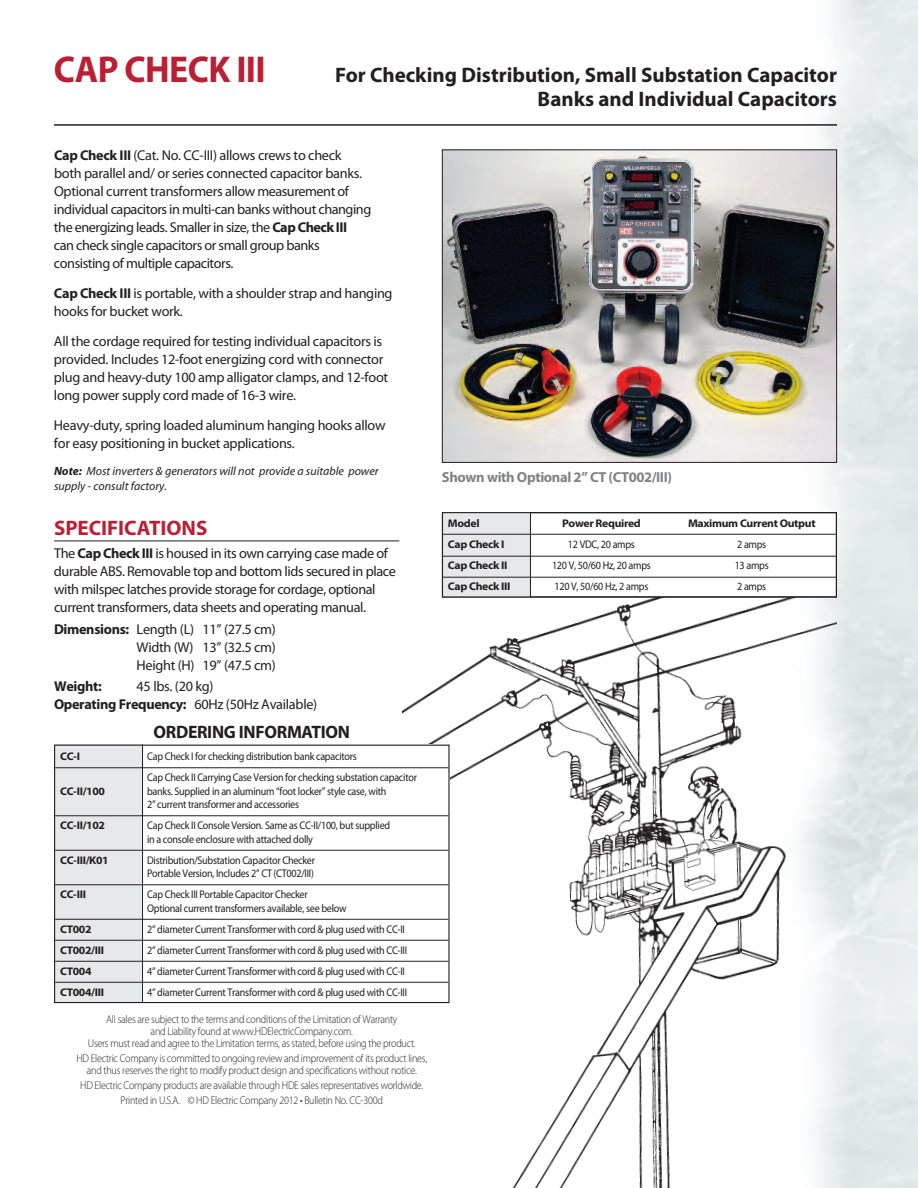
<style>
.page{position:relative;width:918px;height:1188px;background:#fff}
.page>*{position:absolute;margin:0;border:0;box-sizing:border-box;transform-origin:0 0}
.t1{font:700 37.5px "Myriad Pro";letter-spacing:-.015em;color:#ba1f33;scale:.95 1}
.t2{font:700 21px/24px "Myriad Pro";color:#231f20;text-align:right}
.t3{font:700 21px "Myriad Pro";color:#ba1f33}
.t4{font:700 18px "Myriad Pro";letter-spacing:-.015em;color:#231f20}
.t5{font:700 14.55px "Myriad Pro";letter-spacing:-.025em;color:#808285}
.t6{font:14.25px/18px "Myriad Pro";letter-spacing:-.02em;color:#231f20}
.t7{font:700 14.25px "Myriad Pro";letter-spacing:-.02em;color:#231f20}
.t8{font:italic 12px/15px "Myriad Pro";color:#231f20}
.t9{font:300 11.25px/12px "Myriad Pro";letter-spacing:-.025em;color:#231f20;text-align:center;scale:.9 1}
.t10{font:11.1px/13.5px "Myriad Pro";letter-spacing:-.025em;color:#231f20;scale:.91 1}
.t11{font:700 11.1px "Myriad Pro";letter-spacing:-.03em;color:#231f20;scale:1.05 1}
.s1{font-weight:700}
.s2{font-family:"Myriad";font-weight:700}
</style>
<div class="page">
<img style="left:402px;top:571px;width:435px;height:617px">
<hr style="left:54px;top:124px;width:783px;height:2px;background:#231f20">
<hr style="left:54px;top:541px;width:345px;height:1px;background:#231f20">
<div style="left:442px;top:513px;width:394px;height:84px;background:#fff"></div>
<div style="left:54px;top:745px;width:396px;height:258px;background:#fff"></div>
<div style="left:55px;top:745px;width:87px;height:258px;background:#e7e8e9"></div>
<div style="left:442px;top:513px;width:88px;height:84px;background:#e7e8e9"></div>
<div style="left:54px;top:745px;width:396px;height:258px;border:1px solid #231f20"></div>
<hr style="left:55px;top:767px;width:393px;height:1px;background:#231f20">
<hr style="left:55px;top:815px;width:393px;height:1px;background:#231f20">
<hr style="left:55px;top:850px;width:393px;height:1px;background:#231f20">
<hr style="left:55px;top:884px;width:393px;height:1px;background:#231f20">
<hr style="left:55px;top:919px;width:393px;height:1px;background:#231f20">
<hr style="left:55px;top:940px;width:393px;height:1px;background:#231f20">
<hr style="left:55px;top:961px;width:393px;height:1px;background:#231f20">
<hr style="left:55px;top:982px;width:393px;height:1px;background:#231f20">
<hr style="left:142px;top:745px;width:1px;height:258px;background:#231f20">
<hr style="left:530px;top:512px;width:1px;height:85px;background:#231f20">
<div style="left:442px;top:512px;width:395px;height:86px;border:1px solid #231f20"></div>
<hr style="left:443px;top:534px;width:393px;height:1px;background:#231f20">
<hr style="left:443px;top:556px;width:393px;height:1px;background:#231f20">
<hr style="left:443px;top:577px;width:393px;height:1px;background:#231f20">
<img style="left:444px;top:151px;width:391px;height:310px">
<div style="left:442px;top:149px;width:395px;height:314px;border:1px solid #231f20"></div>
<h1 class="t1" style="left:54px;top:55px;width:224px">CAP CHECK III</h1>
<h2 class="t2" style="left:335px;top:65px;width:503px">For Checking Distribution, Small Substation Capacitor<br>Banks and Individual Capacitors</h2>
<p class="t6" style="left:54px;top:148px;width:319px"><span class="s1">Cap Check III</span> (Cat. No. CC-III) allows crews to check both parallel and/ or series connected capacitor banks.<br>Optional current transformers allow measurement of individual capacitors in multi-can banks without changing the energizing leads. Smaller in size, the <span class="s1">Cap Check III<br></span>can check single capacitors or small group banks consisting of multiple capacitors.</p>
<p class="t6" style="left:54px;top:286px;width:340px"><span class="s2">Cap Check III</span> is portable, with a shoulder strap and hanging hooks for bucket work.</p>
<p class="t6" style="left:54px;top:334px;width:336px">All the cordage required for testing individual capacitors is provided. Includes 12-foot energizing cord with connector plug and heavy-duty 100 amp alligator clamps, and 12-foot long power supply cord made of 16-3 wire.</p>
<p class="t6" style="left:54px;top:418px;width:333px">Heavy-duty, spring loaded aluminum hanging hooks allow for easy positioning in bucket applications.</p>
<p class="t8" style="left:54px;top:465px;width:326px"><span class="s1">Note:</span> Most inverters &amp; generators will not provide a suitable power supply - consult factory.</p>
<h2 class="t3" style="left:54px;top:520px;width:155px">SPECIFICATIONS</h2>
<p class="t6" style="left:54px;top:545px;width:343px">The <span class="s1">Cap Check III</span> is housed in its own carrying case made of durable ABS. Removable top and bottom lids secured in place with milspec latches provide storage for cordage, optional current transformers, data sheets and operating manual.</p>
<p class="t6" style="left:137px;top:622px;width:141px;text-align:justify;text-indent:-83px"><span class="s1">Dimensions:</span> Length (L) 11” (27.5 cm)<br>Width (W) 13” (32.5 cm)<br>Height (H) 19” (47.5 cm)</p>
<p class="t7" style="left:54px;top:681px;width:49px">Weight:</p>
<p class="t6" style="left:54px;top:679px;width:265px;text-indent:83px">45 lbs. (20 kg)<br><span class="s1">Operating Frequency:</span> 60Hz (50Hz Available)</p>
<p class="t4" style="left:154px;top:726px;width:198px">ORDERING INFORMATION</p>
<p class="t11" style="left:60px;top:752px;width:21px">CC-I</p>
<p class="t10" style="left:147px;top:747px;width:298px;line-height:21px">Cap Check I for checking distribution bank capacitors<br>Cap Check II Carrying Case Version for checking substation capacitor</p>
<p class="t11" style="left:60px;top:787px;width:44px">CC-II/100</p>
<p class="t10" style="left:147px;top:785px;width:265px">banks. Supplied in an aluminum “foot locker” style case, with<br>2” current transformer and accessories</p>
<p class="t11" style="left:60px;top:821px;width:44px">CC-II/102</p>
<p class="t10" style="left:147px;top:819px;width:269px">Cap Check II Console Version. Same as CC-II/100, but supplied in a console enclosure with attached dolly</p>
<p class="t11" style="left:60px;top:856px;width:48px">CC-III/K01</p>
<p class="t10" style="left:147px;top:854px;width:186px">Distribution/Substation Capacitor Checker<br>Portable Version, Includes 2” CT (CT002/III)</p>
<p class="t11" style="left:60px;top:890px;width:26px">CC-III</p>
<p class="t10" style="left:147px;top:888px;width:221px">Cap Check III Portable Capacitor Checker<br>Optional current transformers available, see below</p>
<p class="t11" style="left:60px;top:925px;width:32px">CT002</p>
<p class="t10" style="left:147px;top:923px;width:285px">2” diameter Current Transformer with cord &amp; plug used with CC-II</p>
<p class="t11" style="left:60px;top:946px;width:43px">CT002/III</p>
<p class="t10" style="left:147px;top:944px;width:287px">2” diameter Current Transformer with cord &amp; plug used with CC-III</p>
<p class="t11" style="left:60px;top:967px;width:32px">CT004</p>
<p class="t10" style="left:147px;top:965px;width:285px">4” diameter Current Transformer with cord &amp; plug used with CC-II</p>
<p class="t11" style="left:60px;top:988px;width:43px">CT004/III</p>
<p class="t10" style="left:147px;top:986px;width:287px">4” diameter Current Transformer with cord &amp; plug used with CC-III</p>
<p class="t9" style="left:88px;top:1014px;width:366px">All sales are subject to the terms and conditions of the Limitation of Warranty<br>and Liability found at www.HDElectricCompany.com.<br>Users must read and agree to the Limitation terms, as stated, before using the product.</p>
<p class="t9" style="left:76px;top:1053px;width:391px">HD Electric Company is committed to ongoing review and improvement of its product lines, and thus reserves the right to modify product design and specifications without notice.</p>
<p class="t9" style="left:80px;top:1079px;width:383px;line-height:15px">HD Electric Company products are available through HDE sales representatives worldwide.<br>Printed in U.S.A. © HD Electric Company 2012 • Bulletin No. CC-300d</p>
<p class="t5" style="left:442px;top:472px;width:232px">Shown with Optional 2” CT (CT002/III)</p>
<p class="t11" style="left:448px;top:520px;width:32px">Model</p>
<p class="t11" style="left:562px;top:520px;width:77px">Power Required</p>
<p class="t11" style="left:688px;top:520px;width:123px">Maximum Current Output</p>
<p class="t11" style="left:448px;top:541px;width:55px">Cap Check I</p>
<p class="t10" style="left:568px;top:539px;width:75px">12 VDC, 20 amps</p>
<p class="t10" style="left:737px;top:539px;width:34px">2 amps</p>
<p class="t11" style="left:448px;top:562px;width:58px">Cap Check II</p>
<p class="t10" style="left:552px;top:560px;width:110px">120 V, 50/60 Hz, 20 amps</p>
<p class="t10" style="left:735px;top:560px;width:39px">13 amps</p>
<p class="t11" style="left:448px;top:583px;width:61px">Cap Check III</p>
<p class="t10" style="left:555px;top:581px;width:105px">120 V, 50/60 Hz, 2 amps</p>
<p class="t10" style="left:737px;top:581px;width:34px">2 amps</p>
</div>
